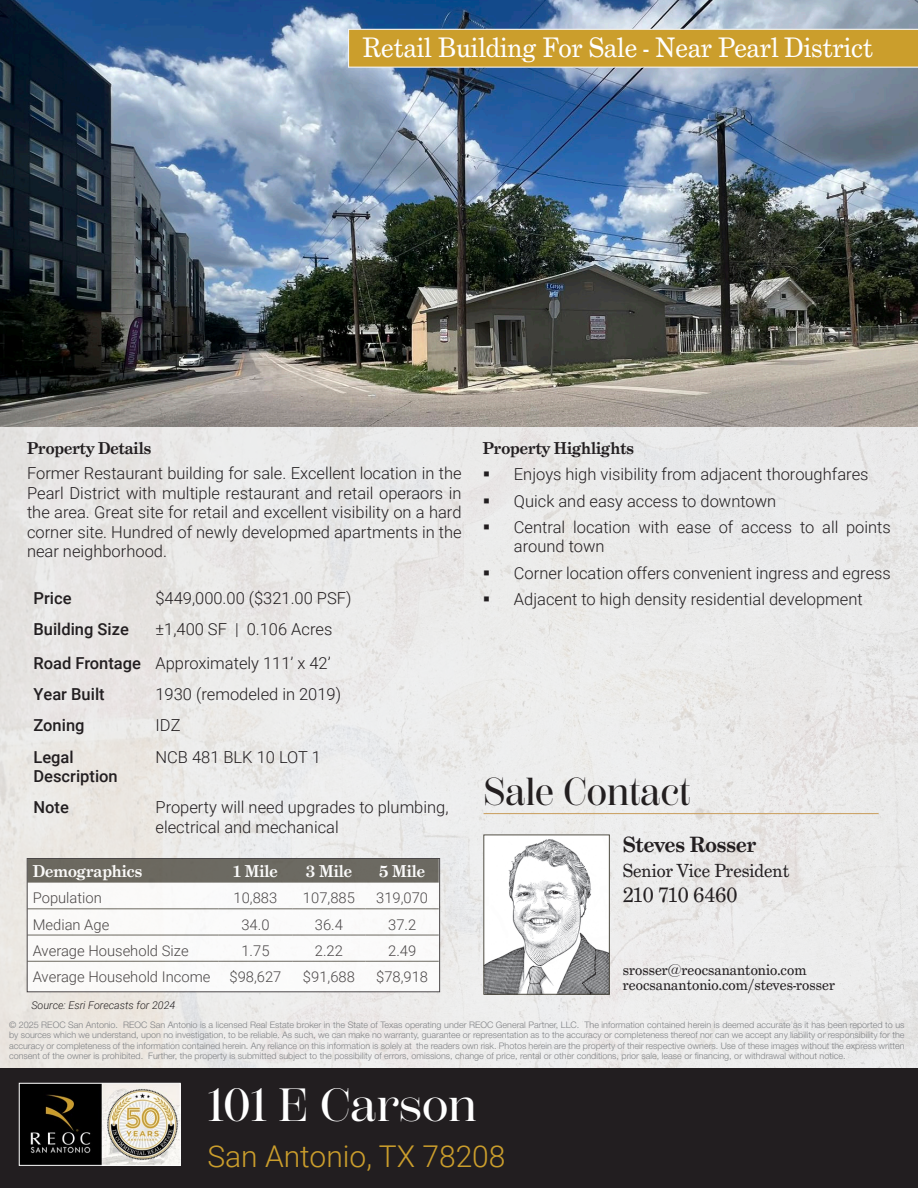
<style>
.page{position:relative;width:918px;height:1188px;background:#fff}
.page>*{position:absolute;margin:0;border:0;box-sizing:border-box;transform-origin:0 0}
.t1{font:500 46.5px "Scotch Display";letter-spacing:-.005em;color:#fff}
.t2{font:500 39px "Scotch Display Cond";color:#231f20}
.t3{font:300 30px "Roboto";color:#cb9e2c}
.t4{font:27px "Grad";color:#fff}
.t5{font:700 21.15px "Grad";color:#221e20}
.t6{font:21.15px "Grad";color:#221e20}
.t7{font:18.15px "Grad";color:#221e20}
.t8{font:300 16.5px/19.5px "Roboto";color:#221e20}
.t9{font:500 16.5px "Roboto";color:#221e20}
.t10{font:700 16.5px "Grad";color:#221e20}
.t11{font:700 16.5px "Grad";color:#fff}
.t12{font:300 16.5px "Roboto";color:#231f20}
.t13{font:300 14.7px "Roboto";color:#231f20}
.t14{font:14.7px "Grad";color:#221e20}
.t15{font:italic 300 10.8px "Roboto";color:#231f20}
.t16{font:300 9px/10.5px "Helvetica Neue LT Std";color:#808285;text-align:justify}
</style>
<div class="page">
<img style="left:0;top:427px;width:918px;height:641px">
<div style="left:0;top:1068px;width:918px;height:120px;background:#221e20"></div>
<img style="left:21px;top:1085px;width:157px;height:79px">
<div style="left:19px;top:1083px;width:161px;height:83px;border:1px solid #fff"></div>
<div style="left:27px;top:858px;width:413px;height:134px;background:#fff"></div>
<div style="left:29px;top:860px;width:409px;height:23px;background:#6c6961"></div>
<hr style="left:27px;top:908px;width:192px;height:1px;background:#4c493f">
<hr style="left:219px;top:908px;width:73px;height:1px;background:#4c493f">
<hr style="left:292px;top:908px;width:74px;height:1px;background:#4c493f">
<hr style="left:366px;top:908px;width:73px;height:1px;background:#4c493f">
<hr style="left:27px;top:935px;width:192px;height:1px;background:#4c493f">
<hr style="left:219px;top:935px;width:73px;height:1px;background:#4c493f">
<hr style="left:292px;top:935px;width:74px;height:1px;background:#4c493f">
<hr style="left:366px;top:935px;width:73px;height:1px;background:#4c493f">
<hr style="left:27px;top:961px;width:192px;height:1px;background:#4c493f">
<hr style="left:219px;top:961px;width:73px;height:1px;background:#4c493f">
<hr style="left:292px;top:961px;width:74px;height:1px;background:#4c493f">
<hr style="left:366px;top:961px;width:73px;height:1px;background:#4c493f">
<div style="left:27px;top:858px;width:413px;height:134px;border:1px solid #221e20"></div>
<img style="left:0;top:0;width:918px;height:427px">
<svg style="left:348px;top:29px;width:570px;height:39px;background:#cca238"></svg>
<hr style="left:484px;top:813px;width:395px;height:1px;background:#c89c5a">
<img style="left:486px;top:837px;width:122px;height:156px">
<div style="left:484px;top:835px;width:126px;height:160px;border:1px solid #4c493f"></div>
<svg style="left:484px;top:472px;width:5px;height:5px"></svg>
<svg style="left:484px;top:498px;width:5px;height:5px"></svg>
<svg style="left:484px;top:524px;width:5px;height:5px"></svg>
<svg style="left:484px;top:570px;width:5px;height:5px"></svg>
<svg style="left:484px;top:596px;width:5px;height:5px"></svg>
<p class="t4" style="left:363px;top:31px;width:512px">Retail Building For Sale - Near Pearl District</p>
<p class="t10" style="left:27px;top:438px;width:126px">Property Details</p>
<p class="t8" style="left:27px;top:463px;width:436px;text-align:justify">Former Restaurant building for sale. Excellent location in the Pearl District with multiple restaurant and retail operaors in the area. Great site for retail and excellent visibility on a hard corner site. Hundred of newly developmed apartments in the near neighborhood.</p>
<p class="t9" style="left:33px;top:586px;width:40px">Price</p>
<p class="t8" style="left:156px;top:588px;width:198px">$449,000.00 ($321.00 PSF)</p>
<p class="t9" style="left:33px;top:618px;width:97px">Building Size</p>
<p class="t12" style="left:156px;top:618px;width:178px">±1,400 SF | 0.106 Acres</p>
<p class="t9" style="left:33px;top:651px;width:109px">Road Frontage</p>
<p class="t8" style="left:156px;top:653px;width:177px">Approximately 111’ x 42’</p>
<p class="t9" style="left:33px;top:683px;width:73px">Year Built</p>
<p class="t8" style="left:156px;top:684px;width:187px">1930 (remodeled in 2019)</p>
<p class="t9" style="left:33px;top:714px;width:53px">Zoning</p>
<p class="t8" style="left:156px;top:715px;width:27px">IDZ</p>
<p class="t9" style="left:33px;top:745px;width:42px">Legal</p>
<p class="t9" style="left:33px;top:765px;width:86px">Description</p>
<p class="t8" style="left:156px;top:747px;width:167px">NCB 481 BLK 10 LOT 1</p>
<p class="t9" style="left:33px;top:796px;width:37px">Note</p>
<p class="t8" style="left:156px;top:797px;width:294px">Property will need upgrades to plumbing, electrical and mechanical</p>
<h3 class="t11" style="left:33px;top:861px;width:111px">Demographics</h3>
<h3 class="t11" style="left:233px;top:861px;width:46px">1 Mile</h3>
<h3 class="t11" style="left:306px;top:861px;width:48px">3 Mile</h3>
<h3 class="t11" style="left:379px;top:861px;width:47px">5 Mile</h3>
<h3 class="t13" style="left:33px;top:888px;width:71px">Population</h3>
<h3 class="t13" style="left:234px;top:888px;width:45px">10,883</h3>
<h3 class="t13" style="left:303px;top:888px;width:53px">107,885</h3>
<h3 class="t13" style="left:376px;top:888px;width:53px">319,070</h3>
<h3 class="t13" style="left:33px;top:914px;width:78px">Median Age</h3>
<h3 class="t13" style="left:241px;top:914px;width:30px">34.0</h3>
<h3 class="t13" style="left:315px;top:914px;width:30px">36.4</h3>
<h3 class="t13" style="left:388px;top:914px;width:30px">37.2</h3>
<h3 class="t13" style="left:33px;top:940px;width:157px">Average Household Size</h3>
<h3 class="t13" style="left:241px;top:940px;width:30px">1.75</h3>
<h3 class="t13" style="left:315px;top:940px;width:30px">2.22</h3>
<h3 class="t13" style="left:388px;top:940px;width:30px">2.49</h3>
<h3 class="t13" style="left:33px;top:967px;width:179px">Average Household Income</h3>
<h3 class="t13" style="left:230px;top:967px;width:53px">$98,627</h3>
<h3 class="t13" style="left:303px;top:967px;width:53px">$91,688</h3>
<h3 class="t13" style="left:376px;top:967px;width:53px">$78,918</h3>
<p class="t15" style="left:31px;top:997px;width:146px">Source: Esri Forecasts for 2024</p>
<p class="t10" style="left:483px;top:438px;width:153px">Property Highlights</p>
<p class="t8" style="left:514px;top:464px;width:356px">Enjoys high visibility from adjacent thoroughfares</p>
<p class="t8" style="left:514px;top:490px;width:264px">Quick and easy access to downtown</p>
<p class="t8" style="left:514px;top:517px;width:379px">Central location with ease of access to all points around town</p>
<p class="t8" style="left:514px;top:562px;width:379px">Corner location offers convenient ingress and egress</p>
<p class="t8" style="left:514px;top:589px;width:350px">Adjacent to high density residential development</p>
<p class="t2" style="left:484px;top:769px;width:209px">Sale Contact</p>
<p class="t5" style="left:623px;top:831px;width:135px">Steves Rosser</p>
<p class="t7" style="left:623px;top:859px;width:168px">Senior Vice President</p>
<p class="t6" style="left:623px;top:882px;width:116px">210 710 6460</p>
<p class="t14" style="left:623px;top:961px;width:185px">srosser@reocsanantonio.com</p>
<p class="t14" style="left:623px;top:976px;width:214px">reocsanantonio.com/steves-rosser</p>
<p class="t16" style="left:9px;top:1019px;width:897px">©️ 2025 REOC San Antonio. REOC San Antonio is a licensed Real Estate broker in the State of Texas operating under REOC General Partner, LLC. The information contained herein is deemed accurate as it has been reported to us by sources which we understand, upon no investigation, to be reliable. As such, we can make no warranty, guarantee or representation as to the accuracy or completeness thereof nor can we accept any liability or responsibility for the accuracy or completeness of the information contained herein. Any reliance on this information is solely at the readers own risk. Photos herein are the property of their respective owners. Use of these images without the express written consent of the owner is prohibited. Further, the property is submitted subject to the possibility of errors, omissions, change of price, rental or other conditions, prior sale, lease or financing, or withdrawal without notice.</p>
<h1 class="t1" style="left:207px;top:1078px;width:271px">101 E Carson</h1>
<h3 class="t3" style="left:207px;top:1135px;width:300px">San Antonio, TX 78208</h3>
</div>
